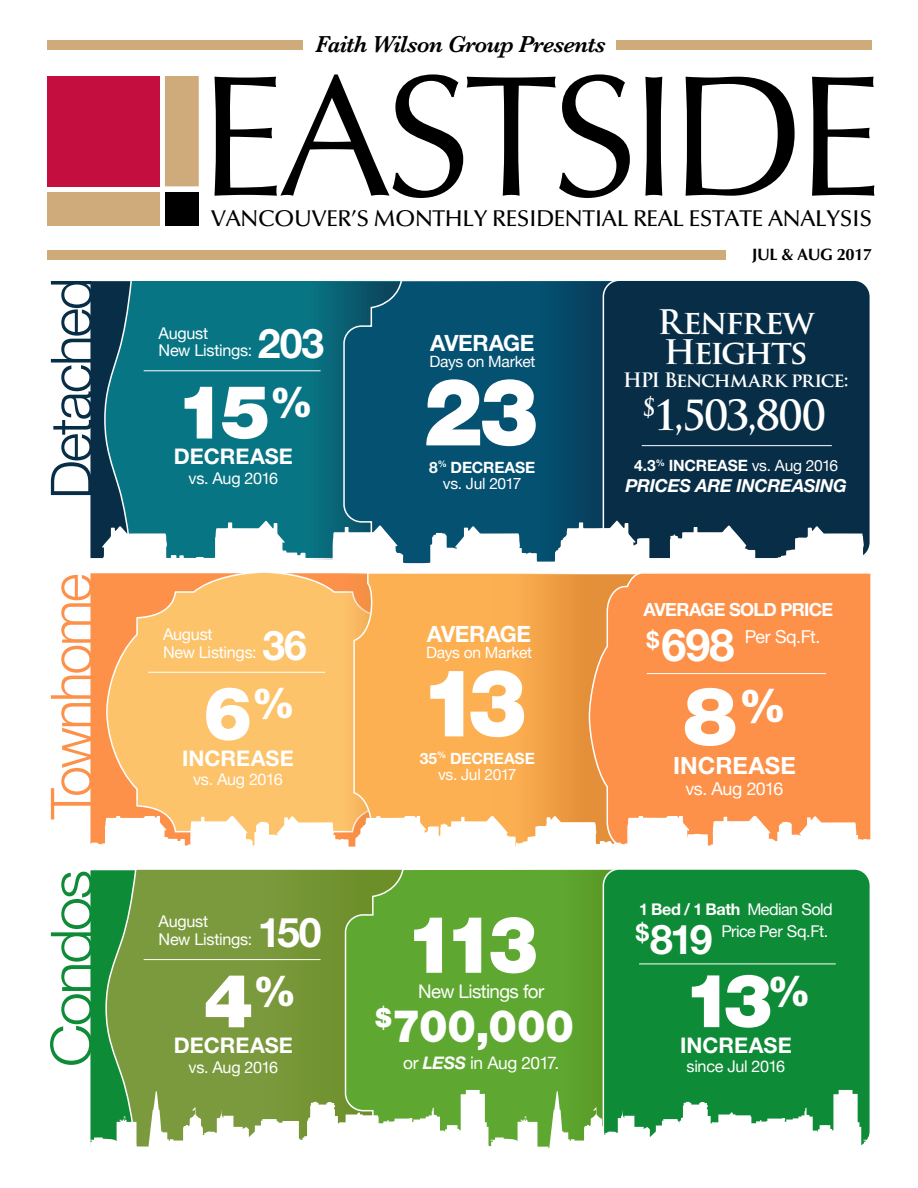
<style>
.page{position:relative;width:918px;height:1188px;background:#fff}
.page>*{position:absolute;margin:0;border:0;box-sizing:border-box;transform-origin:0 0}
.t1{font:172.5px "Optima";letter-spacing:-.045em;color:#000}
.t2{font:900 93.75px "Helvetica Neue";color:#fff;scale:.95 1}
.t3{font:900 81.75px "Helvetica Neue";color:#fff}
.t4{font:900 79.2px "Helvetica Neue";color:#fff;scale:.95 1}
.t5{font:900 74.25px "Helvetica Neue";color:#fff}
.t6{font:300 57px "Helvetica Neue";letter-spacing:-.04em;color:#082e47}
.t7{font:300 57px "Helvetica Neue";letter-spacing:-.04em;color:#fd914a}
.t8{font:300 57px "Helvetica Neue";letter-spacing:-.04em;color:#0e8b37;scale:1.08 1}
.t9{font:900 45px "Helvetica Neue";color:#fff;scale:.95 1}
.t10{font:700 45px "Helvetica Neue";color:#fff}
.t11{font:700 40.95px "Helvetica Neue";letter-spacing:-.025em;color:#fff}
.t12{font:700 40.5px "Trajan Pro";letter-spacing:-.05em;color:#fff}
.t13{font:700 33px/30px "Trajan Pro";letter-spacing:-.06em;color:#fff}
.t14{font:italic 600 24px "Baskerville";letter-spacing:-.03em;color:#000}
.t15{font:700 23.7px "Helvetica Neue";color:#fff}
.t16{font:500 22.95px "Optima";letter-spacing:-.02em;color:#000}
.t17{font:700 22.5px "Helvetica Neue";letter-spacing:-.015em;color:#fff}
.t18{font:700 21.6px "Helvetica Neue";color:#fff}
.t19{font:700 19.35px "Trajan Pro";letter-spacing:-.055em;color:#fff}
.t20{font:18.75px "Helvetica Neue";letter-spacing:-.03em;color:#fff}
.t21{font:700 18.15px "Helvetica Neue";letter-spacing:-.04em;color:#fff}
.t22{font:italic 700 18px "Helvetica Neue";letter-spacing:-.02em;color:#fff}
.t23{font:17.85px "Helvetica Neue";letter-spacing:-.03em;color:#fff}
.t24{font:17.4px "Helvetica Neue";letter-spacing:-.025em;color:#fff}
.t25{font:700 16.5px "Optima";letter-spacing:-.025em;color:#000}
.t26{font:16.2px/17.5px "Helvetica Neue";letter-spacing:-.02em;color:#fff}
.t27{font:700 16.2px "Helvetica Neue";letter-spacing:-.03em;color:#fff}
.t28{font:15.6px/16.2px "Helvetica Neue";letter-spacing:-.02em;color:#fff;text-align:center}
.t29{font:700 15.6px/16.2px "Helvetica Neue";letter-spacing:-.01em;color:#fff;text-align:center}
.s1{font-weight:700}
.s2{font-weight:400}
.s3{font-weight:700;font-style:italic}
</style>
<div class="page">
<div style="left:48px;top:251px;width:678px;height:9px;background:#cfab7c"></div>
<div style="left:47px;top:76px;width:112px;height:110px;background:#c40e3f"></div>
<div style="left:165px;top:192px;width:34px;height:34px;background:#000"></div>
<div style="left:165px;top:76px;width:34px;height:110px;background:#cfab7c"></div>
<div style="left:47px;top:192px;width:112px;height:34px;background:#cfab7c"></div>
<div style="left:48px;top:40px;width:255px;height:10px;background:#cfab7c"></div>
<div style="left:616px;top:40px;width:256px;height:10px;background:#cfab7c"></div>
<div style="left:89px;top:572px;width:376px;height:282px;background:#fd914a;border:2px solid #fff"></div>
<div style="left:89px;top:280px;width:69px;height:280px;background:#082e47;border:2px solid #fff"></div>
<div style="left:89px;top:869px;width:100px;height:280px;background:#0e8b37;border:2px solid #fff"></div>
<svg style="left:105px;top:572px;width:248px;height:245px;background:#fdbc68"></svg>
<svg style="left:103px;top:280px;width:240px;height:240px;background:#0e6f7f"></svg>
<svg style="left:203px;top:282px;width:140px;height:238px;background:#087281"></svg>
<div style="left:343px;top:281px;width:268px;height:239px;background:#045172"></div>
<svg style="left:500px;top:282px;width:111px;height:238px;background:#064b6b"></svg>
<hr style="left:144px;top:370px;width:177px;height:1px;background:#fff">
<hr style="left:148px;top:672px;width:177px;height:1px;background:#fff">
<div style="left:603px;top:280px;width:267px;height:279px;background:#082e47;border-radius:16px"></div>
<div style="left:603px;top:279px;width:268px;height:281px;border:2px solid #fff;border-radius:16px"></div>
<div style="left:286px;top:573px;width:92px;height:280px;background:#fdc36b"></div>
<svg style="left:353px;top:572px;width:136px;height:245px;background:#fcb258"></svg>
<svg style="left:489px;top:573px;width:99px;height:244px;background:#f2a348"></svg>
<div style="left:588px;top:573px;width:283px;height:244px;background:#fd914a"></div>
<svg style="left:105px;top:869px;width:239px;height:221px;background:#739a3f"></svg>
<div style="left:251px;top:870px;width:153px;height:279px;background:#769636"></div>
<svg style="left:344px;top:869px;width:268px;height:221px;background:#62a835"></svg>
<div style="left:465px;top:870px;width:153px;height:279px;background:#5ea831"></div>
<hr style="left:144px;top:959px;width:177px;height:1px;background:#fff">
<div style="left:603px;top:869px;width:267px;height:279px;background:#0e8b37;border-radius:16px"></div>
<div style="left:603px;top:868px;width:268px;height:280px;border:2px solid #fff;border-radius:16px"></div>
<hr style="left:639px;top:964px;width:197px;height:1px;background:#fff">
<svg style="left:90px;top:520px;width:781px;height:44px"></svg>
<svg style="left:90px;top:817px;width:781px;height:37px"></svg>
<svg style="left:90px;top:1090px;width:781px;height:59px"></svg>
<hr style="left:642px;top:445px;width:190px;height:1px;background:#fff">
<hr style="left:647px;top:673px;width:179px;height:1px;background:#fff">
<h3 class="t6" style="left:36px;top:499px;width:223px;rotate:-90deg">Detached</h3>
<h3 class="t7" style="left:36px;top:819px;width:247px;rotate:-90deg">Townhome</h3>
<h3 class="t8" style="left:36px;top:1067px;width:184px;rotate:-90deg">Condos</h3>
<h3 class="t14" style="left:315px;top:28px;width:292px">Faith Wilson Group Presents</h3>
<h1 class="t1" style="left:199px;top:36px;width:685px">EASTSIDE</h1>
<h3 class="t16" style="left:211px;top:205px;width:663px">VANCOUVER’S MONTHLY RESIDENTIAL REAL ESTATE ANALYSIS</h3>
<p class="t26" style="left:159px;top:325px;width:95px">August<br>New Listings:</p>
<h3 class="t11" style="left:258px;top:318px;width:68px">203</h3>
<h3 class="t5" style="left:176px;top:368px;width:138px">15<sup>%</sup></h3>
<h3 class="t18" style="left:174px;top:443px;width:121px">DECREASE</h3>
<p class="t26" style="left:189px;top:470px;width:91px">vs. Aug 2016</p>
<p class="t26" style="left:163px;top:626px;width:95px">August<br>New Listings:</p>
<h3 class="t11" style="left:262px;top:620px;width:46px">36</h3>
<h3 class="t5" style="left:203px;top:669px;width:93px">6<sup>%</sup></h3>
<h3 class="t18" style="left:182px;top:745px;width:113px">INCREASE</h3>
<p class="t26" style="left:193px;top:772px;width:91px">vs. Aug 2016</p>
<h3 class="t17" style="left:430px;top:329px;width:106px">AVERAGE</h3>
<p class="t28" style="left:429px;top:355px;width:107px">Days on Market</p>
<h2 class="t2" style="left:423px;top:356px;width:123px">23</h2>
<p class="t28" style="left:429px;top:460px;width:108px"><span class="s1">8</span><sup>%</sup> <span class="s1">DECREASE </span>vs. Jul 2017</p>
<h3 class="t17" style="left:427px;top:620px;width:106px">AVERAGE</h3>
<p class="t28" style="left:426px;top:646px;width:107px">Days on Market</p>
<h2 class="t2" style="left:420px;top:647px;width:114px">13</h2>
<p class="t29" style="left:420px;top:750px;width:116px">35<sup>%</sup> DECREASE <span class="s2">vs. Jul 2017</span></p>
<p class="t25" style="left:752px;top:245px;width:122px">JUL &amp; AUG 2017</p>
<h3 class="t13" style="left:657px;top:308px;width:158px">Renfrew<br>Heights</h3>
<p class="t19" style="left:623px;top:368px;width:227px">HPI Benchmark price:</p>
<h3 class="t12" style="left:642px;top:390px;width:186px"><sup>$</sup>1,503,800</h3>
<p class="t29" style="left:634px;top:457px;width:206px">4.3<sup>%</sup> INCREASE <span class="s2">vs. Aug 2016</span></p>
<p class="t22" style="left:626px;top:475px;width:223px">PRICES ARE INCREASING</p>
<p class="t21" style="left:643px;top:598px;width:191px">AVERAGE SOLD PRICE</p>
<p class="t23" style="left:745px;top:624px;width:77px">Per Sq.Ft.</p>
<h3 class="t10" style="left:646px;top:617px;width:89px"><sup>$</sup>698</h3>
<h3 class="t3" style="left:683px;top:667px;width:105px">8<sup>%</sup></h3>
<h3 class="t15" style="left:673px;top:751px;width:124px">INCREASE</h3>
<p class="t23" style="left:686px;top:776px;width:99px">vs. Aug 2016</p>
<p class="t27" style="left:639px;top:899px;width:195px">1 Bed / 1 Bath <span class="s2">Median Sold</span></p>
<p class="t26" style="left:159px;top:914px;width:95px">August<br>New Listings:</p>
<h3 class="t11" style="left:636px;top:914px;width:78px"><sup>$</sup>819</h3>
<h3 class="t4" style="left:405px;top:897px;width:141px">113</h3>
<p class="t20" style="left:418px;top:978px;width:128px">New Listings for</p>
<h3 class="t11" style="left:258px;top:907px;width:65px">150</h3>
<p class="t26" style="left:721px;top:923px;width:108px">Price Per Sq.Ft.</p>
<h3 class="t5" style="left:683px;top:956px;width:129px">13<sup>%</sup></h3>
<h3 class="t18" style="left:680px;top:1032px;width:113px">INCREASE</h3>
<p class="t26" style="left:687px;top:1059px;width:100px">since Jul 2016</p>
<h3 class="t5" style="left:204px;top:957px;width:94px">4<sup>%</sup></h3>
<h3 class="t18" style="left:174px;top:1032px;width:121px">DECREASE</h3>
<p class="t26" style="left:189px;top:1059px;width:91px">vs. Aug 2016</p>
<h3 class="t9" style="left:375px;top:999px;width:211px"><sup>$</sup>700,000</h3>
<p class="t24" style="left:403px;top:1051px;width:158px">or <span class="s3">LESS</span> in Aug 2017.</p>
</div>
